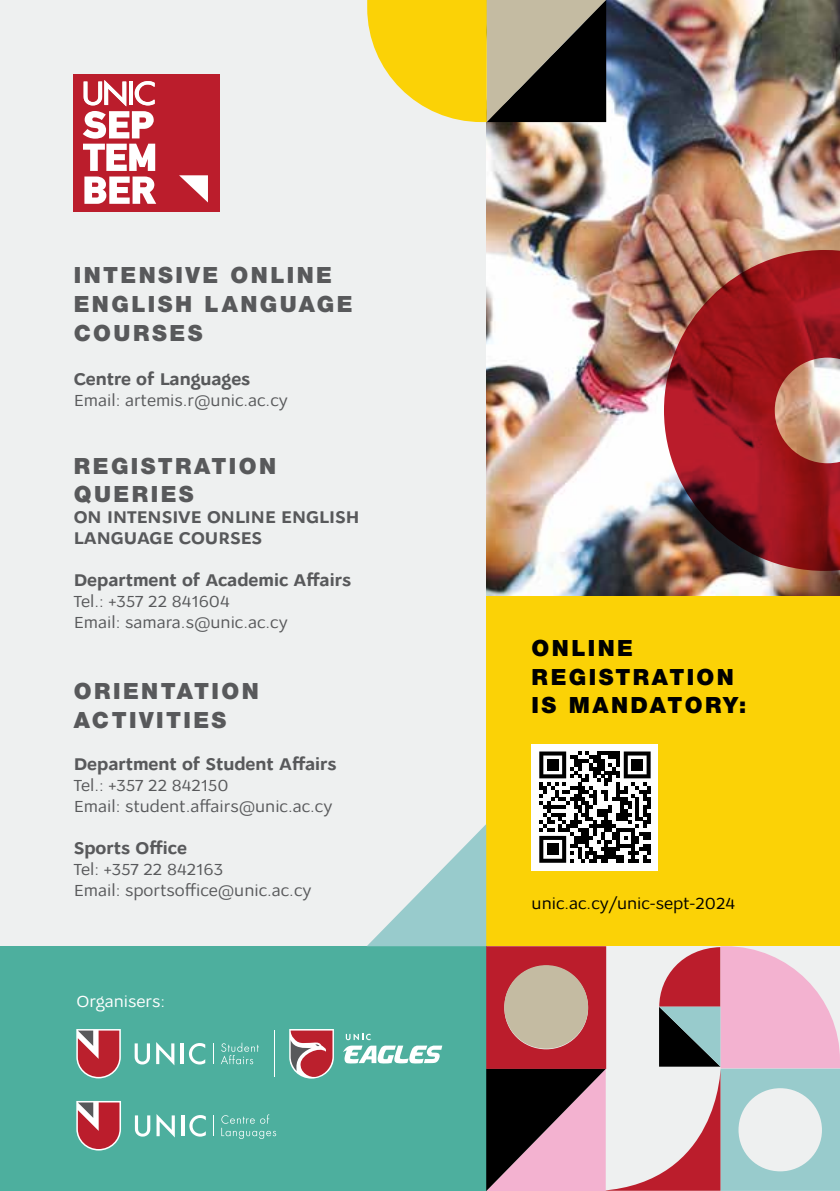
<style>
.page{position:relative;width:840px;height:1191px;background:#fff}
.page>*{position:absolute;margin:0;border:0;box-sizing:border-box;transform-origin:0 0}
.t1{font:900 24px/28.8px "Helvetica Neue Greek";letter-spacing:.1em;color:#58595b}
.t2{font:900 24px/28.8px "Helvetica Neue Greek";letter-spacing:.1em;color:#000}
.t3{font:700 18px/21px "Osnova Pro";color:#58595b}
.t4{font:17px/21px "Osnova Pro";color:#58595b}
.t5{font:17px "Osnova Pro";color:#000}
.t6{font:17px "Osnova Pro";color:#fff}
</style>
<div class="page">
<div style="left:0;top:0;width:839px;height:1191px;background:#eef0f0"></div>
<div style="left:486px;top:593px;width:353px;height:353px;background:#fbd206"></div>
<div style="left:0;top:946px;width:486px;height:244px;background:#4daf9e"></div>
<img style="left:486px;top:0;width:353px;height:595px">
<div style="left:73px;top:74px;width:146px;height:137px;background:#bb1d2c"></div>
<svg style="left:179px;top:175px;width:29px;height:27px"></svg>
<svg style="left:83px;top:80px;width:73px;height:124px"></svg>
<img style="left:663px;top:250px;width:176px;height:321px">
<svg style="left:289px;top:1029px;width:45px;height:49px"></svg>
<svg style="left:76px;top:1029px;width:45px;height:49px"></svg>
<svg style="left:135px;top:1043px;width:15px;height:21px"></svg>
<svg style="left:156px;top:1042px;width:18px;height:23px"></svg>
<hr style="left:180px;top:1043px;width:4px;height:21px;background:#fff">
<svg style="left:189px;top:1043px;width:16px;height:21px"></svg>
<svg style="left:213px;top:1043px;width:1px;height:21px"></svg>
<svg style="left:221px;top:1042px;width:38px;height:22px"></svg>
<hr style="left:274px;top:1030px;width:1px;height:46px;background:#fff">
<svg style="left:367px;top:0;width:239px;height:122px"></svg>
<svg style="left:221px;top:1114px;width:55px;height:25px"></svg>
<svg style="left:213px;top:1115px;width:1px;height:21px"></svg>
<svg style="left:76px;top:1101px;width:45px;height:49px"></svg>
<svg style="left:135px;top:1115px;width:15px;height:21px"></svg>
<svg style="left:156px;top:1114px;width:19px;height:23px"></svg>
<hr style="left:181px;top:1115px;width:3px;height:21px;background:#fff">
<svg style="left:189px;top:1115px;width:17px;height:21px"></svg>
<div style="left:531px;top:744px;width:127px;height:126px;background:#fff"></div>
<svg style="left:343px;top:751px;width:496px;height:440px"></svg>
<div style="left:546px;top:759px;width:12px;height:11px;background:#000"></div>
<div style="left:631px;top:759px;width:11px;height:11px;background:#000"></div>
<div style="left:546px;top:843px;width:12px;height:12px;background:#000"></div>
<h1 class="t1" style="left:74px;top:261px;width:280px">INTENSIVE ONLINE<br>ENGLISH LANGUAGE<br>COURSES</h1>
<p class="t3" style="left:74px;top:369px;width:178px">Centre of Languages</p>
<p class="t4" style="left:74px;top:389px;width:215px">Email: artemis.r@unic.ac.cy</p>
<h1 class="t1" style="left:74px;top:451px;width:204px">REGISTRATION<br>QUERIES</h1>
<p class="t3" style="left:74px;top:507px;width:287px">ON INTENSIVE ONLINE ENGLISH<br>LANGUAGE COURSES</p>
<p class="t3" style="left:74px;top:570px;width:279px">Department of Academic Affairs</p>
<p class="t4" style="left:74px;top:591px;width:215px">Tel.: +357 22 841604<br>Email: samara.s@unic.ac.cy</p>
<h1 class="t1" style="left:74px;top:676px;width:186px">ORIENTATION<br>ACTIVITIES</h1>
<p class="t3" style="left:74px;top:753px;width:264px">Department of Student Affairs</p>
<p class="t4" style="left:74px;top:774px;width:260px">Tel.: +357 22 842150<br>Email: student.affairs@unic.ac.cy</p>
<p class="t3" style="left:74px;top:837px;width:114px">Sports Office</p>
<p class="t4" style="left:74px;top:858px;width:239px">Tel: +357 22 842163<br>Email: sportsoffice@unic.ac.cy</p>
<p class="t6" style="left:76px;top:991px;width:90px">Organisers:</p>
<h1 class="t2" style="left:531px;top:633px;width:216px">ONLINE<br>REGISTRATION<br>IS MANDATORY:</h1>
<p class="t5" style="left:531px;top:893px;width:205px">unic.ac.cy/unic-sept-2024</p>
</div>
